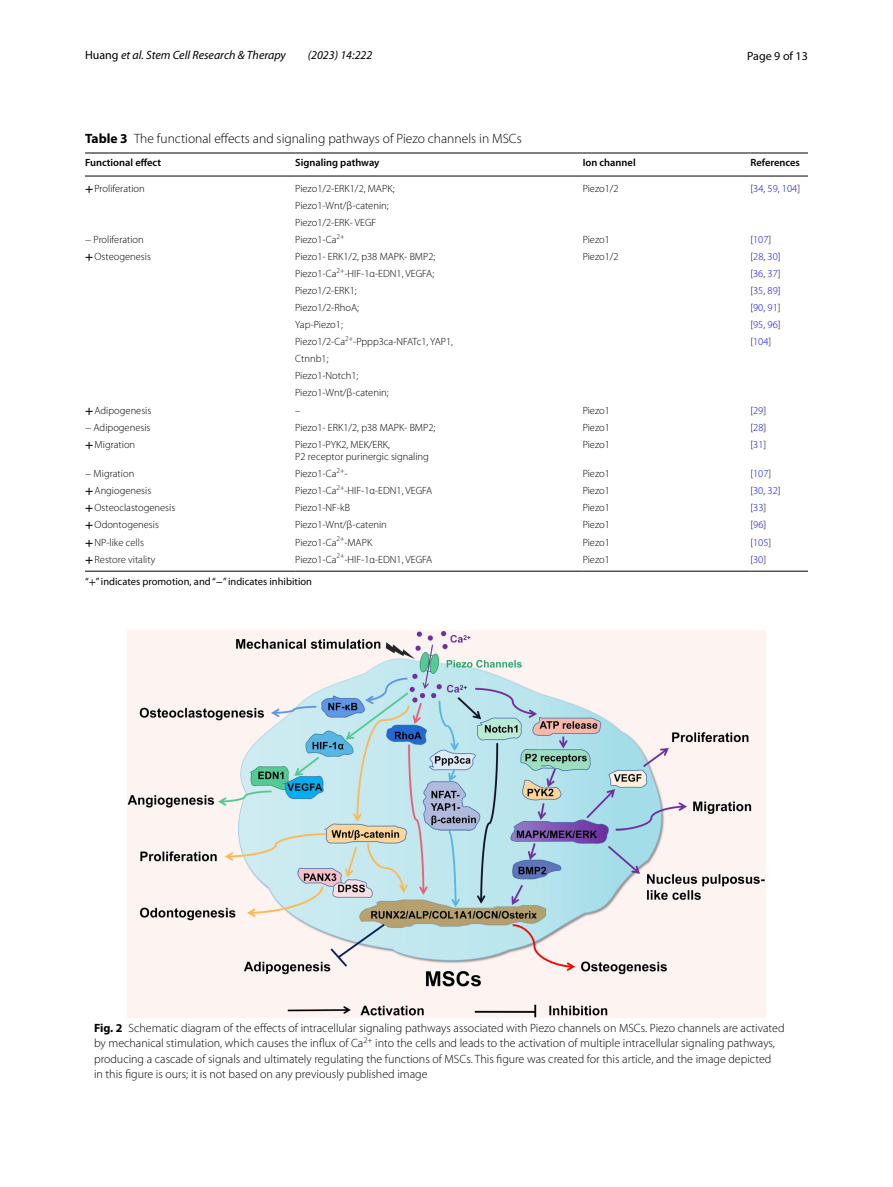
<style>
.page{position:relative;width:893px;height:1187px;background:#fff}
.page>*{position:absolute;margin:0;border:0;box-sizing:border-box;transform-origin:0 0}
.t1{font:300 13.5px "Myriad Pro";color:#000}
.t2{font:300 12px/15px "Myriad Pro";color:#000}
.t3{font:italic 12px "Myriad Pro";color:#000}
.t4{font:12px "Myriad Pro";color:#000}
.t5{font:300 10.5px/17px "Myriad Pro";color:#000}
.t6{font:300 10.5px "Myriad Pro";color:#00f}
.t7{font:600 10.5px "Myriad Pro";color:#000}
.t8{font:10.5px "Myriad Pro";color:#000}
.s1{font-style:normal}
.s2{font-weight:700}
.s3{font-family:"SPSMTSYB Bold";font-weight:400}
.s4{color:#000}
.s5{color:#00f}
.s6{font-family:"STIX"}
</style>
<div class="page">
<hr style="left:85px;top:153px;width:210px;height:1px;background:#000">
<hr style="left:85px;top:176px;width:210px;height:1px;background:#000">
<hr style="left:295px;top:153px;width:288px;height:1px;background:#000">
<hr style="left:295px;top:176px;width:288px;height:1px;background:#000">
<hr style="left:583px;top:153px;width:167px;height:1px;background:#000">
<hr style="left:583px;top:176px;width:167px;height:1px;background:#000">
<hr style="left:750px;top:153px;width:58px;height:1px;background:#000">
<hr style="left:750px;top:176px;width:58px;height:1px;background:#000">
<hr style="left:85px;top:571px;width:210px;height:1px;background:#000">
<hr style="left:295px;top:571px;width:288px;height:1px;background:#000">
<hr style="left:583px;top:571px;width:167px;height:1px;background:#000">
<hr style="left:750px;top:571px;width:58px;height:1px;background:#000">
<img style="left:127px;top:630px;width:638px;height:387px">
<p class="t3" style="left:85px;top:48px;width:202px"><span class="s1">Huang</span> et al. Stem Cell Research &amp; Therapy</p>
<p class="t3" style="left:308px;top:48px;width:66px">(2023) 14:222</p>
<p class="t4" style="left:747px;top:48px;width:62px">Page 9 of 13</p>
<p class="t1" style="left:85px;top:131px;width:438px"><span class="s2">Table 3</span> The functional effects and signaling pathways of Piezo channels in MSCs</p>
<p class="t7" style="left:85px;top:156px;width:78px">Functional effect</p>
<p class="t7" style="left:295px;top:156px;width:86px">Signaling pathway</p>
<p class="t7" style="left:583px;top:156px;width:55px">Ion channel</p>
<p class="t7" style="left:750px;top:156px;width:51px">References</p>
<p class="t5" style="left:85px;top:180px;width:61px"><span class="s3">+</span>Proliferation</p>
<p class="t5" style="left:295px;top:180px;width:101px">Piezo1/2-ERK1/2, MAPK;</p>
<p class="t5" style="left:583px;top:180px;width:38px">Piezo1/2</p>
<p class="t6" style="left:750px;top:183px;width:51px"><span class="s4">[</span>34<span class="s4">,</span> 59<span class="s4">,</span> 104<span class="s4">]</span></p>
<p class="t5" style="left:295px;top:197px;width:95px">Piezo1-Wnt/β-catenin;<br>Piezo1/2-ERK- VEGF</p>
<p class="t5" style="left:85px;top:231px;width:60px">− Proliferation</p>
<p class="t5" style="left:295px;top:231px;width:51px">Piezo1-Ca<sup>2+</sup></p>
<p class="t5" style="left:583px;top:231px;width:29px">Piezo1</p>
<p class="t6" style="left:750px;top:234px;width:22px"><span class="s4">[</span>107<span class="s4">]</span></p>
<p class="t5" style="left:85px;top:248px;width:67px"><span class="s3">+</span>Osteogenesis</p>
<p class="t5" style="left:295px;top:248px;width:142px">Piezo1- ERK1/2, p38 MAPK- BMP2;</p>
<p class="t5" style="left:583px;top:248px;width:38px">Piezo1/2</p>
<p class="t6" style="left:750px;top:251px;width:32px"><span class="s4">[</span>28<span class="s4">,</span> 30<span class="s4">]</span></p>
<p class="t5" style="left:295px;top:265px;width:140px">Piezo1-Ca<sup>2+</sup>-HIF-1α-EDN1, VEGFA;</p>
<p class="t6" style="left:750px;top:268px;width:32px"><span class="s4">[</span>36<span class="s4">,</span> 37<span class="s4">]</span></p>
<p class="t5" style="left:295px;top:282px;width:63px">Piezo1/2-ERK1;</p>
<p class="t6" style="left:750px;top:285px;width:32px"><span class="s4">[</span>35<span class="s4">,</span> 89<span class="s4">]</span></p>
<p class="t5" style="left:295px;top:299px;width:65px">Piezo1/2-RhoA;</p>
<p class="t6" style="left:750px;top:302px;width:32px"><span class="s4">[</span>90<span class="s4">,</span> 91<span class="s4">]</span></p>
<p class="t5" style="left:295px;top:316px;width:49px">Yap-Piezo1;</p>
<p class="t6" style="left:750px;top:319px;width:32px"><span class="s4">[</span>95<span class="s4">,</span> 96<span class="s4">]</span></p>
<p class="t5" style="left:295px;top:333px;width:159px">Piezo1/2-Ca<sup>2+</sup>-Pppp3ca-NFATc1, YAP1,</p>
<p class="t6" style="left:750px;top:336px;width:22px"><span class="s4">[</span>104<span class="s4">]</span></p>
<p class="t5" style="left:295px;top:350px;width:95px">Ctnnb1;<br>Piezo1-Notch1;<br>Piezo1-Wnt/β-catenin;</p>
<p class="t5" style="left:85px;top:401px;width:68px"><span class="s3">+</span>Adipogenesis</p>
<p class="t5" style="left:583px;top:401px;width:29px">Piezo1</p>
<p class="t5" style="left:750px;top:401px;width:17px">[<span class="s5">29</span>]</p>
<p class="t5" style="left:85px;top:418px;width:67px">− Adipogenesis</p>
<p class="t5" style="left:295px;top:418px;width:142px">Piezo1- ERK1/2, p38 MAPK- BMP2;</p>
<p class="t5" style="left:583px;top:418px;width:29px">Piezo1</p>
<p class="t5" style="left:750px;top:418px;width:17px">[<span class="s5">28</span>]</p>
<p class="t5" style="left:85px;top:435px;width:52px"><span class="s3">+</span>Migration</p>
<p class="t5" style="left:295px;top:438px;width:135px;line-height:12.8px">Piezo1-PYK2, MEK/ERK,<br>P2 receptor purinergic signaling</p>
<p class="t5" style="left:583px;top:435px;width:29px">Piezo1</p>
<p class="t5" style="left:750px;top:435px;width:17px">[<span class="s5">31</span>]</p>
<p class="t5" style="left:85px;top:465px;width:51px">− Migration</p>
<p class="t5" style="left:295px;top:465px;width:54px">Piezo1-Ca<sup>2+</sup>-</p>
<p class="t5" style="left:583px;top:465px;width:29px">Piezo1</p>
<p class="t6" style="left:750px;top:468px;width:22px"><span class="s4">[</span>107<span class="s4">]</span></p>
<p class="t5" style="left:85px;top:482px;width:68px"><span class="s3">+</span>Angiogenesis</p>
<p class="t5" style="left:295px;top:482px;width:139px">Piezo1-Ca<sup>2+</sup>-HIF-1α-EDN1, VEGFA</p>
<p class="t5" style="left:583px;top:482px;width:29px">Piezo1</p>
<p class="t6" style="left:750px;top:485px;width:32px"><span class="s4">[</span>30<span class="s4">,</span> 32<span class="s4">]</span></p>
<p class="t5" style="left:85px;top:499px;width:92px"><span class="s3">+</span>Osteoclastogenesis</p>
<p class="t5" style="left:295px;top:499px;width:56px">Piezo1-NF-kB</p>
<p class="t5" style="left:583px;top:499px;width:29px">Piezo1</p>
<p class="t5" style="left:750px;top:499px;width:17px">[<span class="s5">33</span>]</p>
<p class="t5" style="left:85px;top:516px;width:75px"><span class="s3">+</span>Odontogenesis</p>
<p class="t5" style="left:295px;top:516px;width:93px">Piezo1-Wnt/β-catenin</p>
<p class="t5" style="left:583px;top:516px;width:29px">Piezo1</p>
<p class="t5" style="left:750px;top:516px;width:17px">[<span class="s5">96</span>]</p>
<p class="t5" style="left:85px;top:533px;width:60px"><span class="s3">+</span>NP-like cells</p>
<p class="t5" style="left:295px;top:533px;width:78px">Piezo1-Ca<sup>2+</sup>-MAPK</p>
<p class="t5" style="left:583px;top:533px;width:29px">Piezo1</p>
<p class="t6" style="left:750px;top:536px;width:22px"><span class="s4">[</span>105<span class="s4">]</span></p>
<p class="t5" style="left:85px;top:551px;width:72px"><span class="s3">+</span>Restore vitality</p>
<p class="t5" style="left:295px;top:551px;width:139px">Piezo1-Ca<sup>2+</sup>-HIF-1α-EDN1, VEGFA</p>
<p class="t5" style="left:583px;top:551px;width:29px">Piezo1</p>
<p class="t5" style="left:750px;top:551px;width:17px">[<span class="s5">30</span>]</p>
<p class="t8" style="left:85px;top:575px;width:228px">“<span class="s6">+</span>” indicates promotion, and “<span class="s6">−</span>” indicates inhibition</p>
<p class="t2" style="left:94px;top:1021px;width:692px"><span class="s2">Fig. 2</span> Schematic diagram of the effects of intracellular signaling pathways associated with Piezo channels on MSCs. Piezo channels are activated by mechanical stimulation, which causes the influx of -Ca<sup>2+</sup> into the cells and leads to the activation of multiple intracellular signaling pathways, producing a cascade of signals and ultimately regulating the functions of MSCs. This figure was created for this article, and the image depicted<br>in this figure is ours; it is not based on any previously published image</p>
</div>
